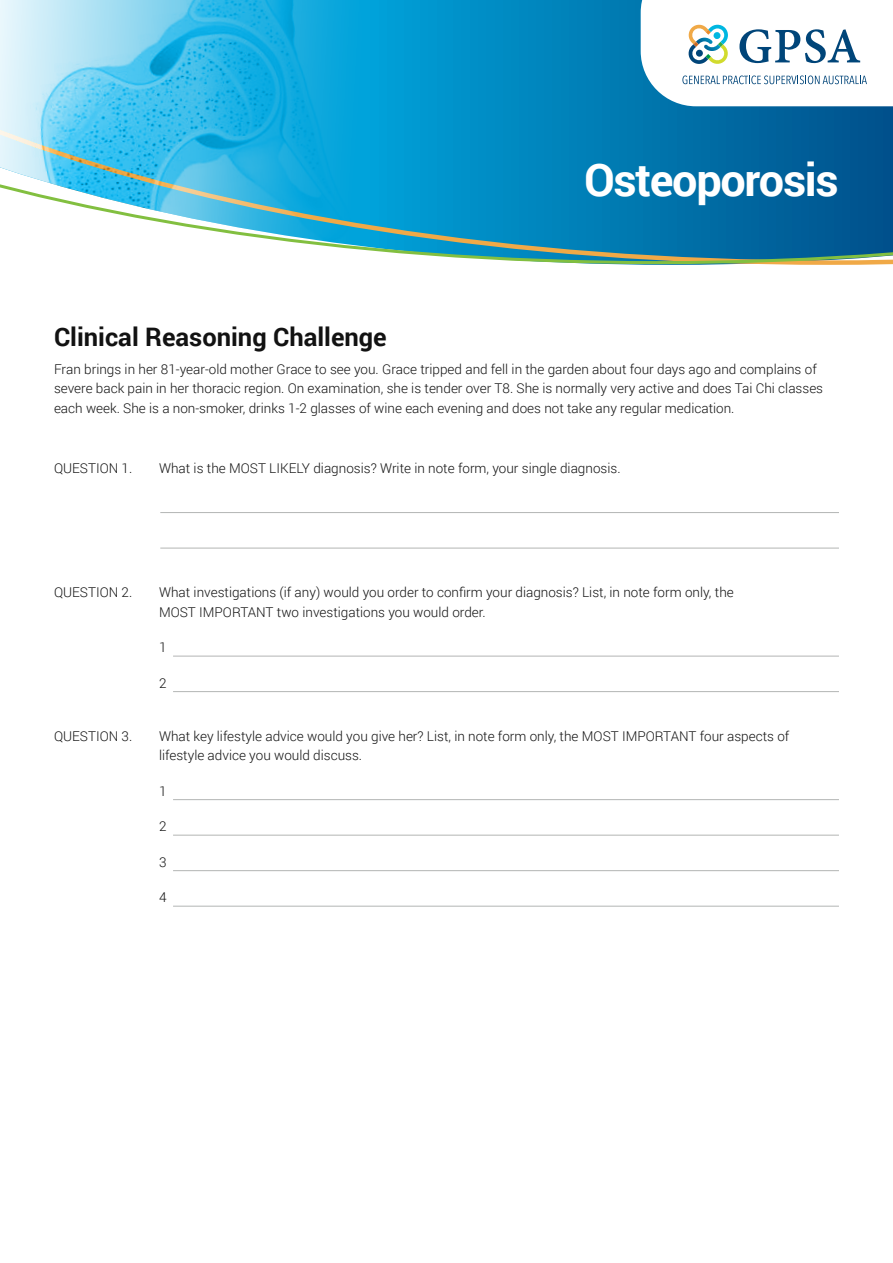
<style>
.page{position:relative;width:893px;height:1263px;background:#fff}
.page>*{position:absolute;margin:0;border:0;box-sizing:border-box;transform-origin:0 0}
.t1{font:700 45.15px "Roboto";letter-spacing:-.03em;color:#fff}
.t2{font:700 25.5px "Roboto";color:#121212}
.t3{font:300 13.5px/19.5px "Roboto";color:#121212}
</style>
<div class="page">
<svg style="left:397px;top:0;width:496px;height:264px;background:#087eb0"></svg>
<img style="left:0;top:0;width:397px;height:253px">
<svg style="left:641px;top:0;width:252px;height:106px"></svg>
<hr style="left:160px;top:512px;width:679px;height:1px;background:#b3b5b4">
<hr style="left:160px;top:548px;width:679px;height:1px;background:#b3b5b4">
<hr style="left:173px;top:656px;width:666px;height:1px;background:#b3b5b4">
<hr style="left:173px;top:691px;width:666px;height:1px;background:#b3b5b4">
<hr style="left:173px;top:799px;width:666px;height:1px;background:#b3b5b4">
<hr style="left:173px;top:835px;width:666px;height:1px;background:#b3b5b4">
<hr style="left:173px;top:870px;width:666px;height:1px;background:#b3b5b4">
<hr style="left:173px;top:906px;width:666px;height:1px;background:#b3b5b4">
<h1 class="t1" style="left:584px;top:148px;width:256px">Osteoporosis</h1>
<h2 class="t2" style="left:54px;top:319px;width:334px">Clinical Reasoning Challenge</h2>
<p class="t3" style="left:54px;top:359px;width:771px">Fran brings in her 81-year-old mother Grace to see you. Grace tripped and fell in the garden about four days ago and complains of severe back pain in her thoracic region. On examination, she is tender over T8. She is normally very active and does Tai Chi classes each week. She is a non-smoker, drinks 1-2 glasses of wine each evening and does not take any regular medication.</p>
<p class="t3" style="left:54px;top:458px;width:80px">QUESTION 1.</p>
<p class="t3" style="left:159px;top:458px;width:463px">What is the MOST LIKELY diagnosis? Write in note form, your single diagnosis.</p>
<p class="t3" style="left:54px;top:582px;width:80px">QUESTION 2.</p>
<p class="t3" style="left:159px;top:582px;width:576px">What investigations (if any) would you order to confirm your diagnosis? List, in note form only, the<br>MOST IMPORTANT two investigations you would order.</p>
<p class="t3" style="left:159px;top:637px;width:9px">1</p>
<p class="t3" style="left:159px;top:673px;width:9px">2</p>
<p class="t3" style="left:54px;top:726px;width:80px">QUESTION 3.</p>
<p class="t3" style="left:159px;top:726px;width:632px">What key lifestyle advice would you give her? List, in note form only, the MOST IMPORTANT four aspects of lifestyle advice you would discuss.</p>
<p class="t3" style="left:159px;top:781px;width:9px">1</p>
<p class="t3" style="left:159px;top:816px;width:9px">2</p>
<p class="t3" style="left:159px;top:852px;width:9px">3</p>
<p class="t3" style="left:159px;top:887px;width:9px">4</p>
</div>
